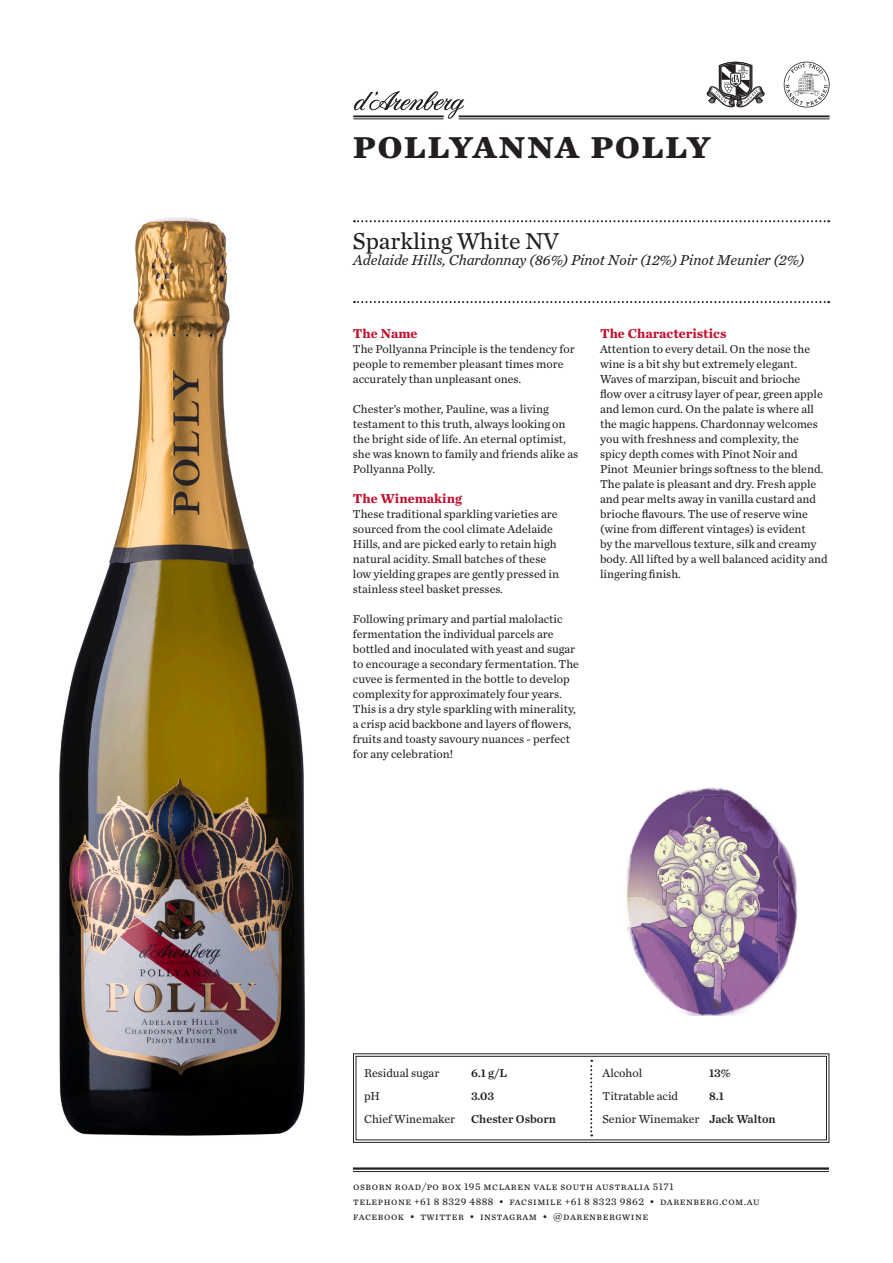
<style>
.page{position:relative;width:893px;height:1263px;background:#fff}
.page>*{position:absolute;margin:0;border:0;box-sizing:border-box;transform-origin:0 0}
.Heading_1__Name{font:700 40.5px "Chronicle Text G2";letter-spacing:.03em;color:#231f20}
.Heading_2__Variety{font:24px "Chronicle Text G2";color:#231f20}
.Heading_3__Vintage_D{font:italic 15px "Chronicle Text G2";color:#231f20}
.Body_Heading{font:700 13.5px "Chronicle Text G2";color:#c3102f}
.Body_Text{font:12px/15px "Chronicle Text G2";color:#231f20}
.Details{font:12px "Chronicle Text G2 Semi";color:#231f20}
.t1{font:10.5px/15px "Chronicle Text G2";letter-spacing:.05em;color:#231f20}
</style>
<div class="page">
<svg style="left:784px;top:62px;width:45px;height:45px"></svg>
<svg style="left:707px;top:62px;width:58px;height:45px"></svg>
<hr style="left:459px;top:115px;width:370px;height:2px;background:#231f20">
<hr style="left:459px;top:119px;width:370px;height:1px;background:#231f20">
<hr style="left:353px;top:119px;width:91px;height:1px;background:#231f20">
<svg style="left:353px;top:91px;width:111px;height:28px"></svg>
<hr style="left:353px;top:1167px;width:476px;height:3px;background:#231f20">
<hr style="left:353px;top:1171px;width:476px;height:1px;background:#231f20">
<svg style="left:353px;top:1053px;width:476px;height:90px"></svg>
<div style="left:356px;top:1056px;width:471px;height:84px;border:1px solid #231f20"></div>
<img style="left:59px;top:217px;width:246px;height:919px">
<svg style="left:354px;top:220px;width:475px;height:2px"></svg>
<svg style="left:354px;top:301px;width:475px;height:2px"></svg>
<img style="left:626px;top:787px;width:171px;height:229px">
<p class="Heading_1__Name" style="left:353px;top:111px;width:359px">pollyanna polly</p>
<p class="Heading_2__Variety" style="left:353px;top:223px;width:208px">Sparkling White NV</p>
<p class="Heading_3__Vintage_D" style="left:353px;top:249px;width:453px">Adelaide Hills, Chardonnay (86%) Pinot Noir (12%) Pinot Meunier (2%)</p>
<p class="Body_Heading" style="left:353px;top:323px;width:66px">The Name</p>
<p class="Body_Text" style="left:353px;top:341px;width:223px">The Pollyanna Principle is the tendency for people to remember pleasant times more accurately than unpleasant ones.</p>
<p class="Body_Text" style="left:353px;top:401px;width:227px">Chester’s mother, Pauline, was a living testament to this truth, always looking on the bright side of life. An eternal optimist, she was known to family and friends alike as Pollyanna Polly.</p>
<p class="Body_Heading" style="left:353px;top:488px;width:110px">The Winemaking</p>
<p class="Body_Text" style="left:353px;top:506px;width:208px">These traditional sparkling varieties are sourced from the cool climate Adelaide Hills, and are picked early to retain high natural acidity. Small batches of these low yielding grapes are gently pressed in stainless steel basket presses.</p>
<p class="Body_Text" style="left:353px;top:611px;width:228px">Following primary and partial malolactic fermentation the individual parcels are bottled and inoculated with yeast and sugar to encourage a secondary fermentation. The cuvee is fermented in the bottle to develop complexity for approximately four years.<br>This is a dry style sparkling with minerality, a crisp acid backbone and layers of flowers, fruits and toasty savoury nuances - perfect for any celebration!</p>
<p class="Body_Heading" style="left:600px;top:323px;width:128px">The Characteristics</p>
<p class="Body_Text" style="left:600px;top:341px;width:229px">Attention to every detail. On the nose the wine is a bit shy but extremely elegant.<br>Waves of marzipan, biscuit and brioche<br>flow over a citrusy layer of pear, green apple and lemon curd. On the palate is where all the magic happens. Chardonnay welcomes you with freshness and complexity, the spicy depth comes with Pinot Noir and Pinot Meunier brings softness to the blend.<br>The palate is pleasant and dry. Fresh apple and pear melts away in vanilla custard and brioche flavours. The use of reserve wine (wine from different vintages) is evident<br>by the marvellous texture, silk and creamy body. All lifted by a well balanced acidity and lingering finish.</p>
<p class="Body_Text" style="left:364px;top:1064px;width:77px">Residual sugar</p>
<p class="Details" style="left:471px;top:1063px;width:37px">6.1 g/L</p>
<p class="Body_Text" style="left:603px;top:1064px;width:41px">Alcohol</p>
<p class="Details" style="left:709px;top:1063px;width:23px">13%</p>
<p class="Body_Text" style="left:364px;top:1088px;width:18px">pH</p>
<p class="Details" style="left:471px;top:1087px;width:25px">3.03</p>
<p class="Body_Text" style="left:603px;top:1088px;width:77px">Titratable acid</p>
<p class="Details" style="left:709px;top:1087px;width:16px">8.1</p>
<p class="Body_Text" style="left:364px;top:1111px;width:93px">Chief Winemaker</p>
<p class="Details" style="left:471px;top:1110px;width:86px">Chester Osborn</p>
<p class="Body_Text" style="left:603px;top:1111px;width:98px">Senior Winemaker</p>
<p class="Details" style="left:709px;top:1110px;width:68px">Jack Walton</p>
<p class="t1" style="left:353px;top:1179px;width:408px">osborn road/po box 195 mclaren vale south australia 5171<br>telephone +61 8 8329 4888 • facsimile +61 8 8323 9862 • darenberg.com.au</p>
<p class="t1" style="left:353px;top:1209px;width:296px">facebook • twitter • instagram • @darenbergwine</p>
</div>
